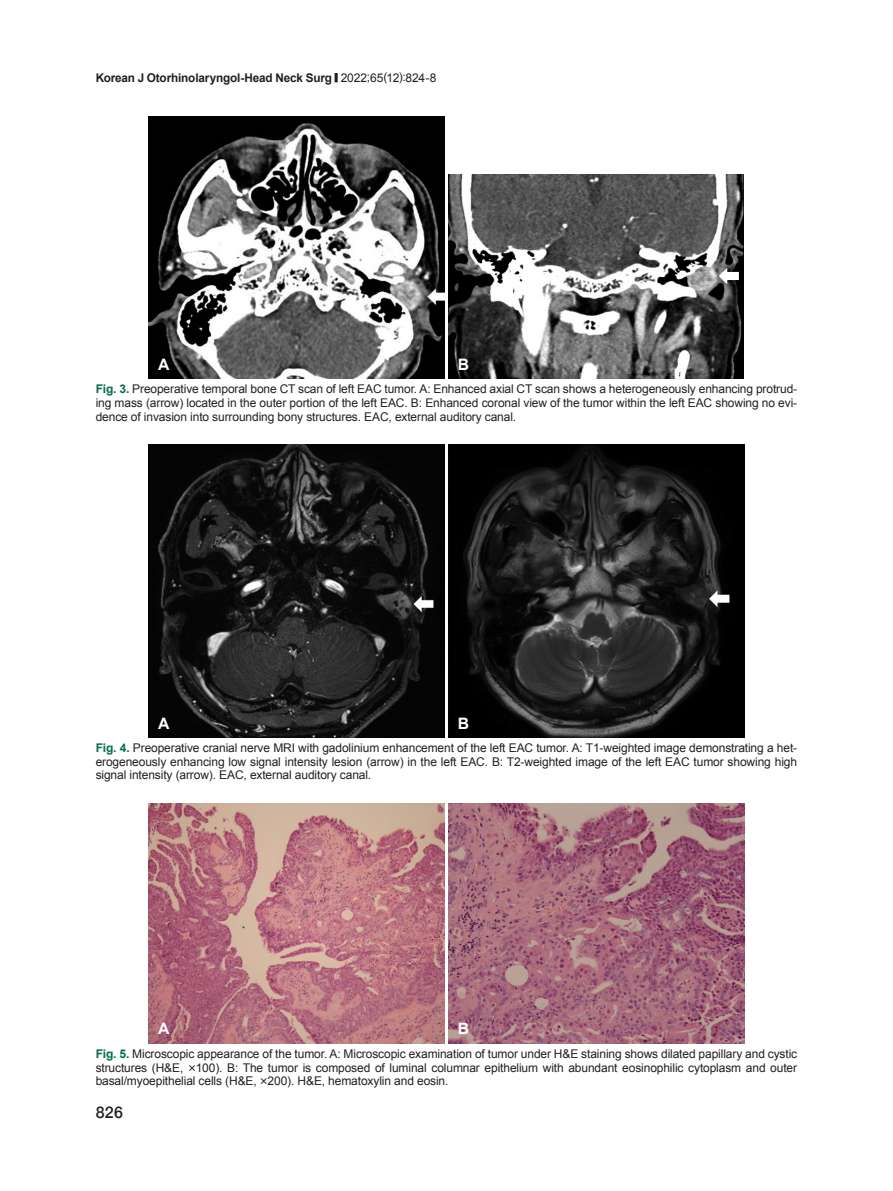
<style>
.page{position:relative;width:893px;height:1191px;background:#fff}
.page>*{position:absolute;margin:0;border:0;box-sizing:border-box;transform-origin:0 0}
.t1{font:500 16.05px "Helvetica Neue";color:#231f20}
.t2{font:700 15.75px "Arial";color:#fff}
.t3{font:12px/13.5px "Arial";letter-spacing:-.01em;color:#231f20;text-align:justify}
.t4{font:700 12px "Arial";letter-spacing:-.015em;color:#231f20}
.s1{font-weight:400}
.s2{font-weight:700;color:#006f4b}
.s3{font-family:"Garamond";font-weight:700}
</style>
<div class="page">
<img style="left:149px;top:117px;width:295px;height:262px">
<img style="left:449px;top:175px;width:295px;height:204px">
<img style="left:149px;top:444px;width:295px;height:294px">
<img style="left:449px;top:444px;width:295px;height:294px">
<img style="left:149px;top:803px;width:295px;height:240px">
<img style="left:449px;top:803px;width:295px;height:240px">
<p class="t4" style="left:96px;top:70px;width:342px">Korean J Otorhinolaryngol-Head Neck Surg <sup>█</sup> <span class="s1">2022;65(12):824-8</span></p>
<h2 class="t2" style="left:158px;top:354px;width:13px">A</h2>
<h2 class="t2" style="left:458px;top:354px;width:13px">B</h2>
<p class="t3" style="left:96px;top:383px;width:703px"><span class="s2">Fig. 3.</span> Preoperative temporal bone CT scan of left EAC tumor. A: Enhanced axial CT scan shows a heterogeneously enhancing protrud&shy;ing mass (arrow) located in the outer portion of the left EAC. B: Enhanced coronal view of the tumor within the left EAC showing no evi&shy;dence of invasion into surrounding bony structures. EAC, external auditory canal.</p>
<h2 class="t2" style="left:158px;top:712px;width:13px">A</h2>
<h2 class="t2" style="left:458px;top:712px;width:13px">B</h2>
<p class="t3" style="left:96px;top:741px;width:703px"><span class="s2">Fig. 4.</span> Preoperative cranial nerve MRI with gadolinium enhancement of the left EAC tumor. A: T1-weighted image demonstrating a het&shy;erogeneously enhancing low signal intensity lesion (arrow) in the left EAC. B: T2-weighted image of the left EAC tumor showing high signal intensity (arrow). EAC, external auditory canal.</p>
<h2 class="t2" style="left:158px;top:1018px;width:13px">A</h2>
<h2 class="t2" style="left:458px;top:1018px;width:13px">B</h2>
<p class="t3" style="left:96px;top:1047px;width:703px"><span class="s2">Fig. 5.</span> Microscopic appearance of the tumor. A: Microscopic examination of tumor under H&amp;E staining shows dilated papillary and cystic structures (H&amp;E, <span class="s3">×</span>100). B: The tumor is composed of luminal columnar epithelium with abundant eosinophilic cytoplasm and outer basal/myoepithelial cells (H&amp;E, <span class="s3">×</span>200). H&amp;E, hematoxylin and eosin.</p>
<h1 class="t1" style="left:96px;top:1099px;width:29px">826</h1>
</div>
